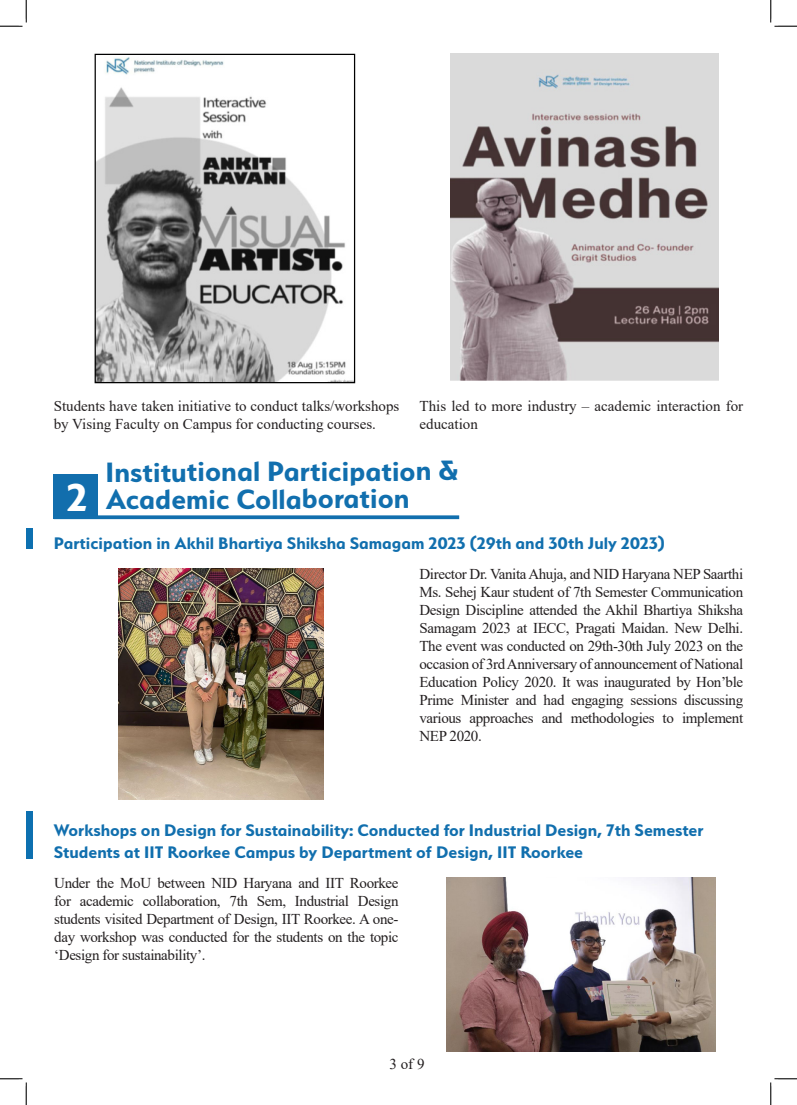
<style>
.page{position:relative;width:797px;height:1105px;background:#fff}
.page>*{position:absolute;margin:0;border:0;box-sizing:border-box;transform-origin:0 0}
.t1{font:700 43.75px "Serenity";color:#fff}
.t2{font:700 31.25px "Serenity";letter-spacing:-.005em;color:#116fae}
.t3{font:700 18.75px/22.5px "Serenity";color:#116fae}
.t4{font:15px/18px "Times New Roman";color:#231f20;text-align:justify}
</style>
<div class="page">
<div style="left:26px;top:811px;width:7px;height:47px;background:#0d70b0"></div>
<img style="left:447px;top:878px;width:268px;height:173px">
<div style="left:54px;top:475px;width:44px;height:44px;background:#126ead"></div>
<svg style="left:98px;top:515px;width:361px;height:4px"></svg>
<div style="left:26px;top:528px;width:6px;height:20px;background:#0d70b0"></div>
<img style="left:119px;top:569px;width:205px;height:231px">
<img style="left:97px;top:57px;width:256px;height:324px">
<div style="left:95px;top:54px;width:260px;height:329px;border:1px solid #000"></div>
<img style="left:451px;top:53px;width:267px;height:327px">
<svg style="left:0;top:0;width:27px;height:27px"></svg>
<svg style="left:0;top:1078px;width:27px;height:27px"></svg>
<svg style="left:770px;top:0;width:27px;height:27px"></svg>
<svg style="left:770px;top:1078px;width:27px;height:27px"></svg>
<p class="t4" style="left:54px;top:396px;width:347px">Students have taken initiative to conduct talks/workshops by Vising Faculty on Campus for conducting courses.</p>
<p class="t4" style="left:419px;top:396px;width:325px">This led to more industry – academic interaction for education</p>
<p class="t2" style="left:106px;top:454px;width:354px">Institutional Participation &amp;</p>
<p class="t1" style="left:66px;top:472px;width:22px">2</p>
<p class="t2" style="left:106px;top:481px;width:305px">Academic Collaboration</p>
<p class="t3" style="left:54px;top:531px;width:612px">Participation in Akhil Bhartiya Shiksha Samagam 2023 (29th and 30th July 2023)</p>
<p class="t4" style="left:419px;top:565px;width:325px">Director Dr. Vanita Ahuja, and NID Haryana NEP Saarthi Ms. Sehej Kaur student of 7th Semester Communication Design Discipline attended the Akhil Bhartiya Shiksha Samagam 2023 at IECC, Pragati Maidan. New Delhi.<br>The event was conducted on 29th-30th July 2023 on the occasion of 3rd Anniversary of announcement of National Education Policy 2020. It was inaugurated by Hon’ble Prime Minister and had engaging sessions discussing various approaches and methodologies to implement NEP 2020.</p>
<p class="t3" style="left:54px;top:818px;width:651px">Workshops on Design for Sustainability: Conducted for Industrial Design, 7th Semester<br>Students at IIT Roorkee Campus by Department of Design, IIT Roorkee</p>
<p class="t4" style="left:54px;top:874px;width:346px">Under the MoU between NID Haryana and IIT Roorkee for academic collaboration, 7th Sem, Industrial Design students visited Department of Design, IIT Roorkee. A one&shy;day workshop was conducted for the students on the topic ‘Design for sustainability’.</p>
<p class="t4" style="left:389px;top:1055px;width:36px">3 of 9</p>
</div>
